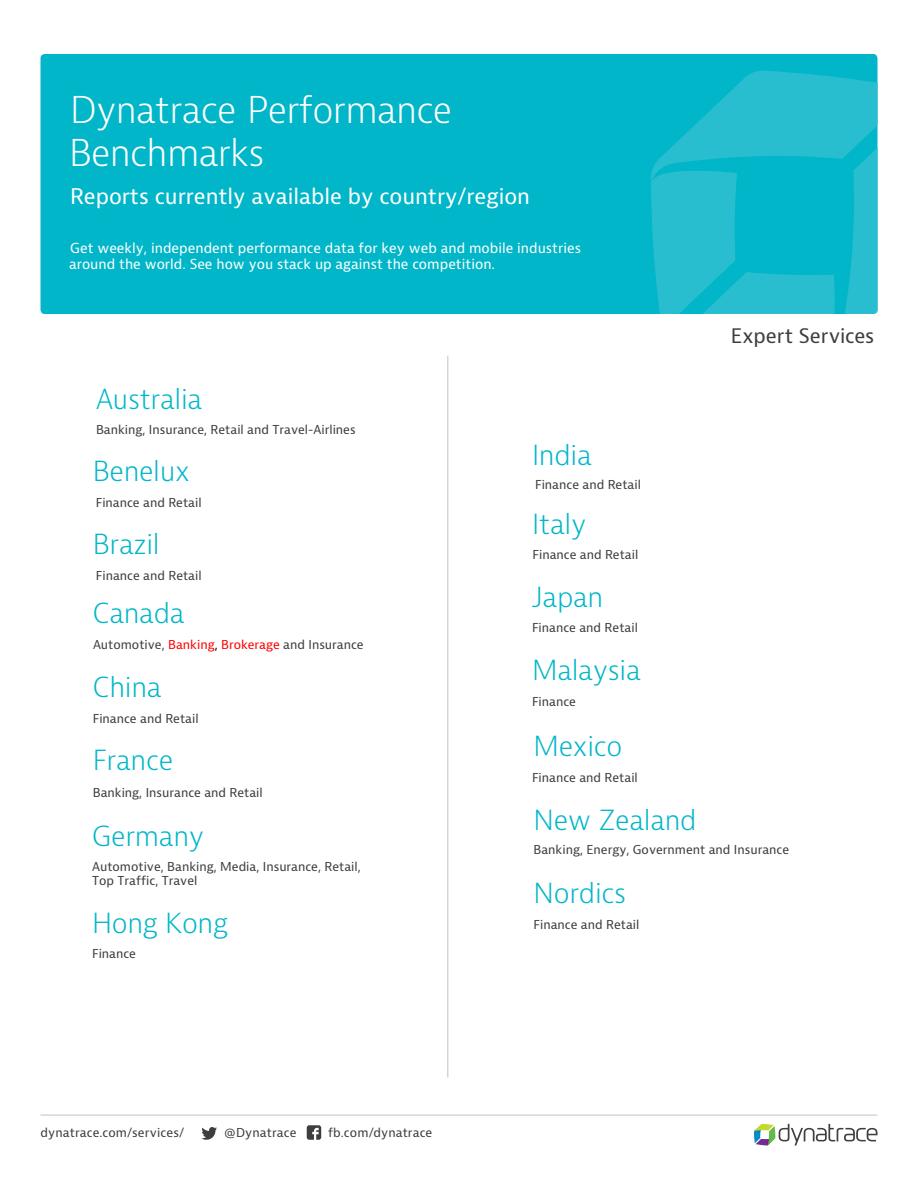
<style>
.page{position:relative;width:918px;height:1188px;background:#fff}
.page>*{position:absolute;margin:0;border:0;box-sizing:border-box;transform-origin:0 0}
.Intro_Paragraph{font:300 36px/43.2px "Bernina Sans";letter-spacing:-.02em;color:#fff}
.Subhead_1{font:300 27px "Bernina Sans";letter-spacing:-.01em;color:#00b6c8}
.Intro_Paragraph-2{font:21px "Bernina Sans";color:#fff}
.t1{font:19.5px "Bernina Sans";letter-spacing:-.01em;color:#3e3e3f}
.Intro_Paragraph-3{font:13.5px/16.2px "Bernina Sans";color:#fff}
.t2{font:12px/14.4px "Bernina Sans";color:#3e3e3f}
.t3{font:12px "Bernina Sans";letter-spacing:.01em;color:#3e3e3f}
.s1{color:#f00}
.s2{color:#000}
</style>
<div class="page">
<div style="left:41px;top:54px;width:837px;height:260px;background:#00b6c8;border-radius:4px"></div>
<svg style="left:651px;top:69px;width:227px;height:245px"></svg>
<hr style="left:40px;top:1115px;width:838px;height:1px;background:#c2c3c6">
<svg style="left:201px;top:1127px;width:16px;height:13px"></svg>
<svg style="left:307px;top:1125px;width:14px;height:15px"></svg>
<svg style="left:754px;top:1124px;width:124px;height:22px"></svg>
<hr style="left:447px;top:356px;width:1px;height:722px;background:#c2c3c6">
<p class="Intro_Paragraph" style="left:69px;top:89px;width:385px">Dynatrace Performance<br>Benchmarks</p>
<p class="Intro_Paragraph-2" style="left:70px;top:183px;width:461px">Reports currently available by country/region</p>
<p class="Intro_Paragraph-3" style="left:69px;top:240px;width:513px">Get weekly, independent performance data for key web and mobile industries around the world. See how you stack up against the competition.</p>
<p class="Subhead_1" style="left:96px;top:381px;width:108px">Australia</p>
<p class="t1" style="left:731px;top:323px;width:145px">Expert Services</p>
<p class="t2" style="left:96px;top:422px;width:261px">Banking, Insurance, Retail and Travel-Airlines</p>
<h2 class="Subhead_1" style="left:93px;top:453px;width:99px">Benelux</h2>
<p class="t2" style="left:96px;top:496px;width:107px">Finance and Retail</p>
<h2 class="Subhead_1" style="left:93px;top:526px;width:69px">Brazil</h2>
<p class="t2" style="left:96px;top:569px;width:107px">Finance and Retail</p>
<h2 class="Subhead_1" style="left:93px;top:596px;width:93px">Canada</h2>
<p class="t2" style="left:93px;top:638px;width:272px">Automotive, <span class="s1">Banking</span><span class="s2">,</span> <span class="s1">Brokerage</span> and Insurance</p>
<h2 class="Subhead_1" style="left:93px;top:669px;width:70px">China</h2>
<p class="t2" style="left:93px;top:711px;width:107px">Finance and Retail</p>
<h2 class="Subhead_1" style="left:93px;top:742px;width:82px">France</h2>
<p class="t2" style="left:93px;top:785px;width:172px">Banking, Insurance and Retail</p>
<h2 class="Subhead_1" style="left:92px;top:818px;width:114px">Germany</h2>
<p class="t2" style="left:92px;top:860px;width:270px">Automotive, Banking, Media, Insurance, Retail,<br>Top Traffic, Travel</p>
<h2 class="Subhead_1" style="left:92px;top:906px;width:137px">Hong Kong</h2>
<p class="t2" style="left:92px;top:947px;width:45px">Finance</p>
<p class="t3" style="left:40px;top:1125px;width:145px">dynatrace.com/services/</p>
<p class="t3" style="left:224px;top:1125px;width:74px">@Dynatrace</p>
<p class="t3" style="left:328px;top:1125px;width:106px">fb.com/dynatrace</p>
<h2 class="Subhead_1" style="left:532px;top:437px;width:61px">India</h2>
<p class="t2" style="left:535px;top:478px;width:107px">Finance and Retail</p>
<h2 class="Subhead_1" style="left:532px;top:506px;width:56px">Italy</h2>
<p class="t2" style="left:533px;top:548px;width:107px">Finance and Retail</p>
<h2 class="Subhead_1" style="left:532px;top:579px;width:73px">Japan</h2>
<p class="t2" style="left:532px;top:621px;width:107px">Finance and Retail</p>
<h2 class="Subhead_1" style="left:532px;top:653px;width:110px">Malaysia</h2>
<p class="t2" style="left:532px;top:695px;width:45px">Finance</p>
<h2 class="Subhead_1" style="left:534px;top:729px;width:90px">Mexico</h2>
<p class="t2" style="left:532px;top:770px;width:107px">Finance and Retail</p>
<h2 class="Subhead_1" style="left:534px;top:802px;width:165px">New Zealand</h2>
<p class="t2" style="left:534px;top:843px;width:257px">Banking, Energy, Government and Insurance</p>
<h2 class="Subhead_1" style="left:534px;top:875px;width:94px">Nordics</h2>
<p class="t2" style="left:534px;top:918px;width:107px">Finance and Retail</p>
</div>
